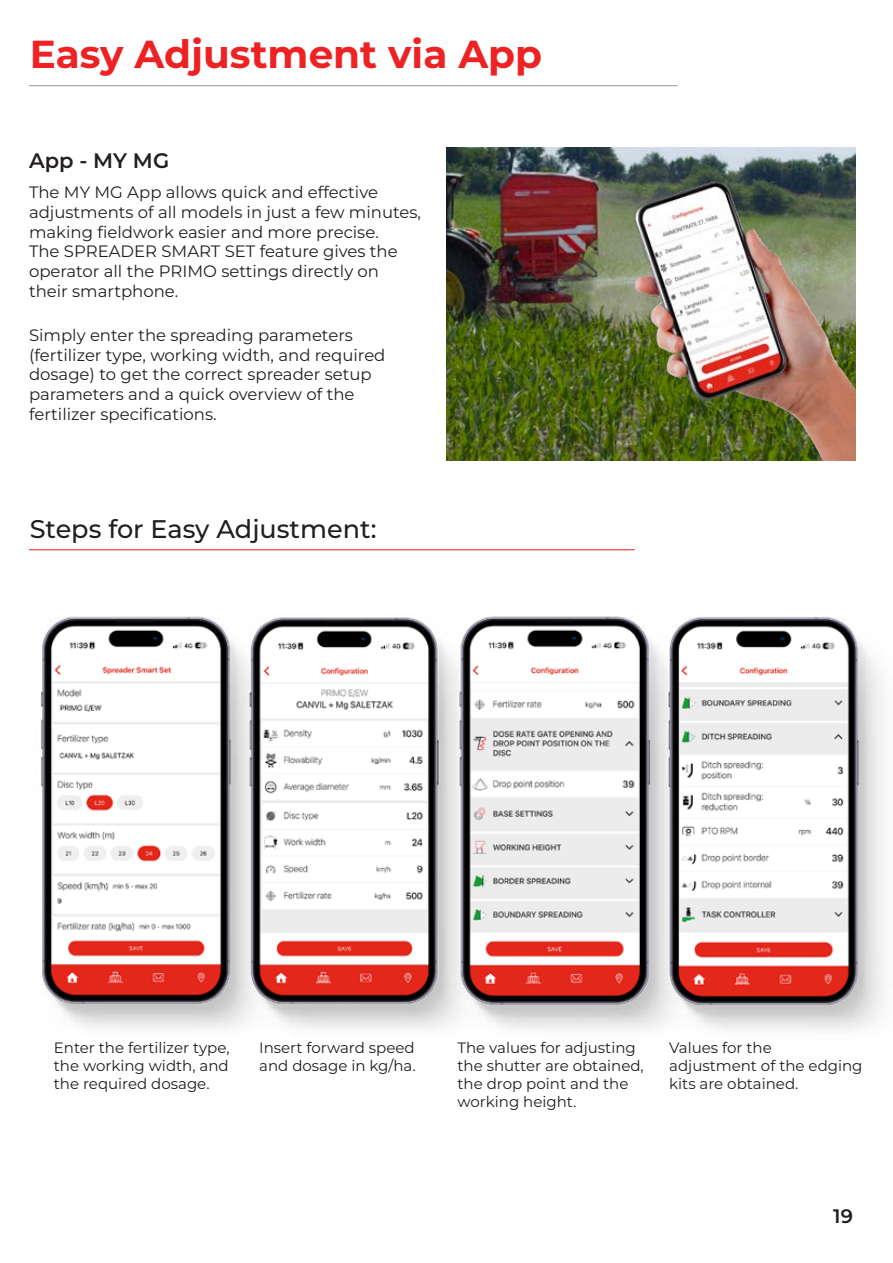
<style>
.page{position:relative;width:893px;height:1263px;background:#fff}
.page>*{position:absolute;margin:0;border:0;box-sizing:border-box;transform-origin:0 0}
.t1{font:700 39px "Montserrat";color:#ee2123}
.t2{font:500 25.5px "Montserrat";color:#231f20}
.t3{font:600 21px "Montserrat";color:#231f20}
.t4{font:600 19.5px "Montserrat";color:#231f20}
.t5{font:16.5px/19.8px "Montserrat";color:#231f20}
.t6{font:15px/18px "Montserrat";color:#231f20}
</style>
<div class="page">
<img style="left:446px;top:148px;width:127px;height:313px">
<img style="left:573px;top:148px;width:283px;height:313px">
<hr style="left:29px;top:549px;width:606px;height:1px;background:#ee1d23">
<img style="left:40px;top:616px;width:843px;height:415px">
<hr style="left:29px;top:85px;width:648px;height:1px;background:#939598">
<p class="t1" style="left:30px;top:28px;width:514px">Easy Adjustment via App</p>
<p class="t3" style="left:29px;top:147px;width:142px">App - MY MG</p>
<p class="t5" style="left:29px;top:182px;width:394px">The MY MG App allows quick and effective adjustments of all models in just a few minutes, making fieldwork easier and more precise.<br>The SPREADER SMART SET feature gives the operator all the PRIMO settings directly on their smartphone.</p>
<p class="t5" style="left:29px;top:325px;width:358px">Simply enter the spreading parameters (fertilizer type, working width, and required dosage) to get the correct spreader setup parameters and a quick overview of the fertilizer specifications.</p>
<p class="t2" style="left:30px;top:512px;width:348px">Steps for Easy Adjustment:</p>
<p class="t6" style="left:54px;top:1038px;width:177px;text-align:justify">Enter the fertilizer type, the working width, and the required dosage.</p>
<p class="t6" style="left:259px;top:1038px;width:158px">Insert forward speed and dosage in kg/ha.</p>
<p class="t6" style="left:458px;top:1038px;width:188px">The values for adjusting the shutter are obtained, the drop point and the working height.</p>
<p class="t6" style="left:669px;top:1038px;width:195px">Values for the adjustment of the edging kits are obtained.</p>
<p class="t4" style="left:833px;top:1203px;width:21px">19</p>
</div>
